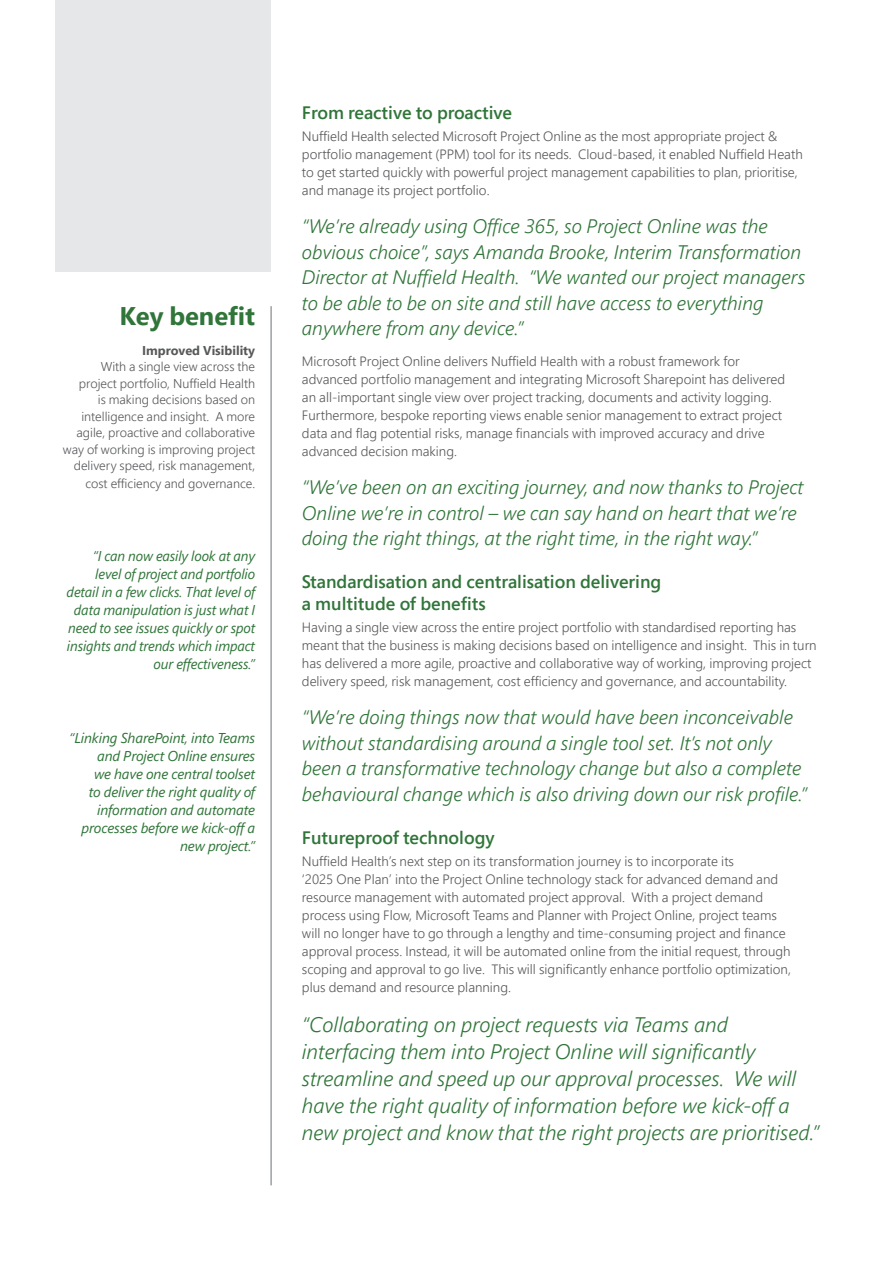
<style>
.page{position:relative;width:893px;height:1263px;background:#fff}
.page>*{position:absolute;margin:0;border:0;box-sizing:border-box;transform-origin:0 0}
.t1{font:700 25.5px "Segoe Pro";color:#307539}
.t2{font:italic 300 21px/27px "Segoe Pro";color:#307539}
.t3{font:italic 300 19.5px/25.5px "Segoe Pro";color:#307539}
.t4{font:600 18px/21.6px "Segoe Pro";color:#307539}
.t5{font:italic 14.25px/18px "Segoe Pro";letter-spacing:-.01em;color:#307539;text-align:right}
.t6{font:300 13.5px/18px "Segoe Pro";color:#57585a}
.t7{font:300 12.75px/16.5px "Segoe Pro";color:#57585a;text-align:right}
.t8{font:700 12.75px "Segoe Pro";color:#57585a}
</style>
<div class="page">
<hr style="left:271px;top:306px;width:1px;height:879px;background:#6e7173">
<div style="left:55px;top:0;width:216px;height:271px;background:#e6e7e9"></div>
<h1 class="t1" style="left:120px;top:298px;width:137px">Key benefit</h1>
<p class="t8" style="left:142px;top:341px;width:115px">Improved Visibility</p>
<p class="t7" style="left:63px;top:358px;width:194px">With a single view across the project portfolio, Nuffield Health<br>is making decisions based on intelligence and insight. A more agile, proactive and collaborative way of working is improving project delivery speed, risk management,</p>
<p class="t7" style="left:85px;top:475px;width:171px">cost efficiency and governance.</p>
<p class="t5" style="left:67px;top:547px;width:190px">“I can now easily look at any level of project and portfolio detail in a few clicks. That level of data manipulation is just what I need to see issues quickly or spot insights and trends which impact our effectiveness.”</p>
<p class="t5" style="left:69px;top:728px;width:187px">“Linking SharePoint, into Teams and Project Online ensures<br>we have one central toolset<br>to deliver the right quality of information and automate processes before we kick-off a new project.”</p>
<h3 class="t4" style="left:302px;top:101px;width:212px">From reactive to proactive</h3>
<p class="t6" style="left:302px;top:127px;width:502px">Nuffield Health selected Microsoft Project Online as the most appropriate project &amp; portfolio management (PPM) tool for its needs. Cloud-based, it enabled Nuffield Heath to get started quickly with powerful project management capabilities to plan, prioritise, and manage its project portfolio.</p>
<p class="t3" style="left:302px;top:213px;width:505px">“We’re already using Office 365, so Project Online was the obvious choice”, says Amanda Brooke, Interim Transformation Director at Nuffield Health. “We wanted our project managers to be able to be on site and still have access to everything anywhere from any device.”</p>
<p class="t6" style="left:302px;top:352px;width:485px">Microsoft Project Online delivers Nuffield Health with a robust framework for advanced portfolio management and integrating Microsoft Sharepoint has delivered an all-important single view over project tracking, documents and activity logging.<br>Furthermore, bespoke reporting views enable senior management to extract project data and flag potential risks, manage financials with improved accuracy and drive advanced decision making.</p>
<h3 class="t3" style="left:302px;top:474px;width:503px">“We’ve been on an exciting journey, and now thanks to Project<br>Online we’re in control – we can say hand on heart that we’re doing the right things, at the right time, in the right way.”</h3>
<h3 class="t4" style="left:302px;top:571px;width:361px">Standardisation and centralisation delivering a multitude of benefits</h3>
<p class="t6" style="left:302px;top:618px;width:516px">Having a single view across the entire project portfolio with standardised reporting has meant that the business is making decisions based on intelligence and insight. This in turn has delivered a more agile, proactive and collaborative way of working, improving project delivery speed, risk management, cost efficiency and governance, and accountability.</p>
<p class="t3" style="left:302px;top:704px;width:507px">“We’re doing things now that would have been inconceivable without standardising around a single tool set. It’s not only been a transformative technology change but also a complete behavioural change which is also driving down our risk profile.”</p>
<h3 class="t4" style="left:302px;top:826px;width:194px">Futureproof technology</h3>
<p class="t6" style="left:302px;top:852px;width:491px">Nuffield Health’s next step on its transformation journey is to incorporate its<br>‘2025 One Plan’ into the Project Online technology stack for advanced demand and resource management with automated project approval. With a project demand process using Flow, Microsoft Teams and Planner with Project Online, project teams will no longer have to go through a lengthy and time-consuming project and finance approval process. Instead, it will be automated online from the initial request, through scoping and approval to go live. This will significantly enhance portfolio optimization, plus demand and resource planning.</p>
<p class="t2" style="left:302px;top:1010px;width:519px">“Collaborating on project requests via Teams and interfacing them into Project Online will significantly streamline and speed up our approval processes. We will have the right quality of information before we kick-off a new project and know that the right projects are prioritised.”</p>
</div>
